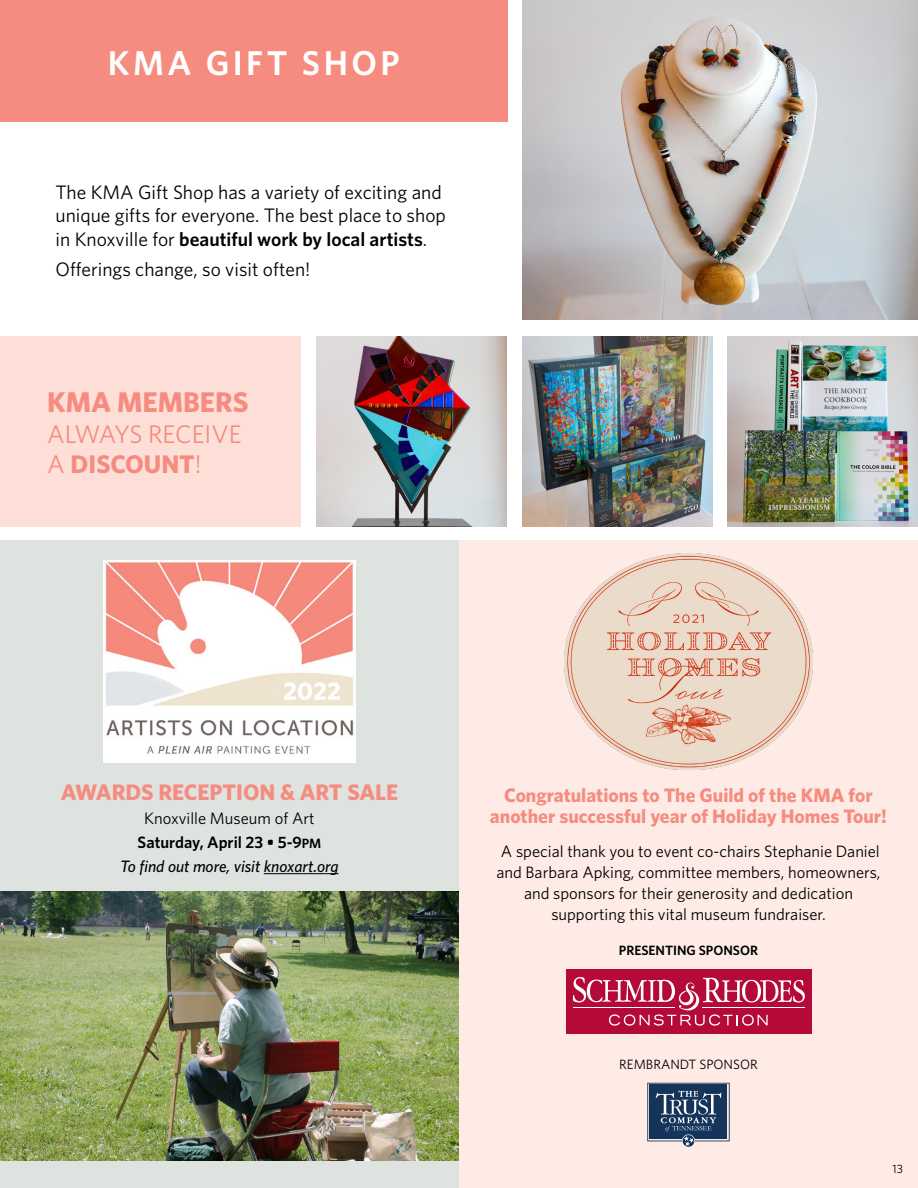
<style>
.page{position:relative;width:918px;height:1188px;background:#fff}
.page>*{position:absolute;margin:0;border:0;box-sizing:border-box;transform-origin:0 0}
.t1{font:600 34.5px "Whitney HTF";letter-spacing:.1em;color:#fff}
.t2{font:700 28.5px "Whitney HTF";color:#f58c7f}
.t3{font:25.5px/30.6px "Whitney HTF";color:#f58c7f}
.t4{font:700 22.5px "Whitney HTF";color:#f58c7f}
.t5{font:19.5px/23.4px "Whitney HTF";color:#000}
.t6{font:700 19.5px/21px "Whitney HTF";color:#f58c7f;text-align:center}
.t7{font:16.5px/21px "Whitney HTF";color:#000;text-align:center}
.t8{font:italic 500 16.5px/24px "Whitney HTF";color:#000;text-align:center}
.t9{font:600 13.5px "Whitney HTF";color:#000}
.t10{font:13.5px "Whitney HTF";color:#000}
.t11{font:12px "Whitney HTF";color:#000}
.s1{font-weight:600}
.s2{font-weight:700}
.s3{font-weight:400;font-style:normal}
.s4{font-weight:600;font-style:normal}
.s5{font-weight:600;font-style:normal;font-size:13.5px}
</style>
<div class="page">
<div style="left:459px;top:540px;width:459px;height:648px;background:#feebe5"></div>
<div style="left:0;top:540px;width:459px;height:648px;background:#dee3e0"></div>
<div style="left:0;top:0;width:508px;height:122px;background:#f58c7f"></div>
<hr style="left:264px;top:873px;width:75px;height:1px;background:#000">
<img style="left:523px;top:0;width:395px;height:319px">
<div style="left:0;top:336px;width:300px;height:190px;background:#fddfd7"></div>
<img style="left:316px;top:336px;width:190px;height:190px">
<img style="left:522px;top:336px;width:190px;height:190px">
<img style="left:728px;top:336px;width:190px;height:190px">
<img style="left:565px;top:554px;width:247px;height:216px">
<img style="left:104px;top:560px;width:251px;height:203px">
<div style="left:566px;top:969px;width:245px;height:65px;background:#b50938"></div>
<svg style="left:573px;top:977px;width:232px;height:49px"></svg>
<div style="left:682px;top:1134px;width:13px;height:14px;background:#fef3f0;border-radius:50%"></div>
<svg style="left:647px;top:1083px;width:83px;height:64px"></svg>
<img style="left:0;top:891px;width:459px;height:270px">
<h1 class="t1" style="left:108px;top:42px;width:293px">KMA GIFT SHOP</h1>
<p class="t5" style="left:56px;top:180px;width:392px">The KMA Gift Shop has a variety of exciting and unique gifts for everyone. The best place to shop in Knoxville for <span class="s1">beautiful work by local artists</span>.</p>
<p class="t5" style="left:56px;top:257px;width:256px">Offerings change, so visit often!</p>
<h2 class="t2" style="left:47px;top:385px;width:203px">KMA MEMBERS</h2>
<h3 class="t3" style="left:47px;top:418px;width:196px">ALWAYS RECEIVE<br>A <span class="s2">DISCOUNT</span>!</h3>
<h3 class="t4" style="left:61px;top:778px;width:339px">AWARDS RECEPTION &amp; ART SALE</h3>
<p class="t8" style="left:120px;top:805px;width:220px"><span class="s3">Knoxville Museum of Art<br></span><span class="s4">Saturday, April 23 • 5-9</span><span class="s5">PM<br></span>To find out more, visit knoxart.org</p>
<p class="t6" style="left:490px;top:784px;width:399px">Congratulations to The Guild of the KMA for another successful year of Holiday Homes Tour!</p>
<p class="t7" style="left:496px;top:841px;width:386px">A special thank you to event co-chairs Stephanie Daniel and Barbara Apking, committee members, homeowners, and sponsors for their generosity and dedication supporting this vital museum fundraiser.</p>
<p class="t9" style="left:619px;top:942px;width:141px">PRESENTING SPONSOR</p>
<p class="t10" style="left:619px;top:1056px;width:140px">REMBRANDT SPONSOR</p>
<p class="t11" style="left:892px;top:1161px;width:12px">13</p>
</div>
